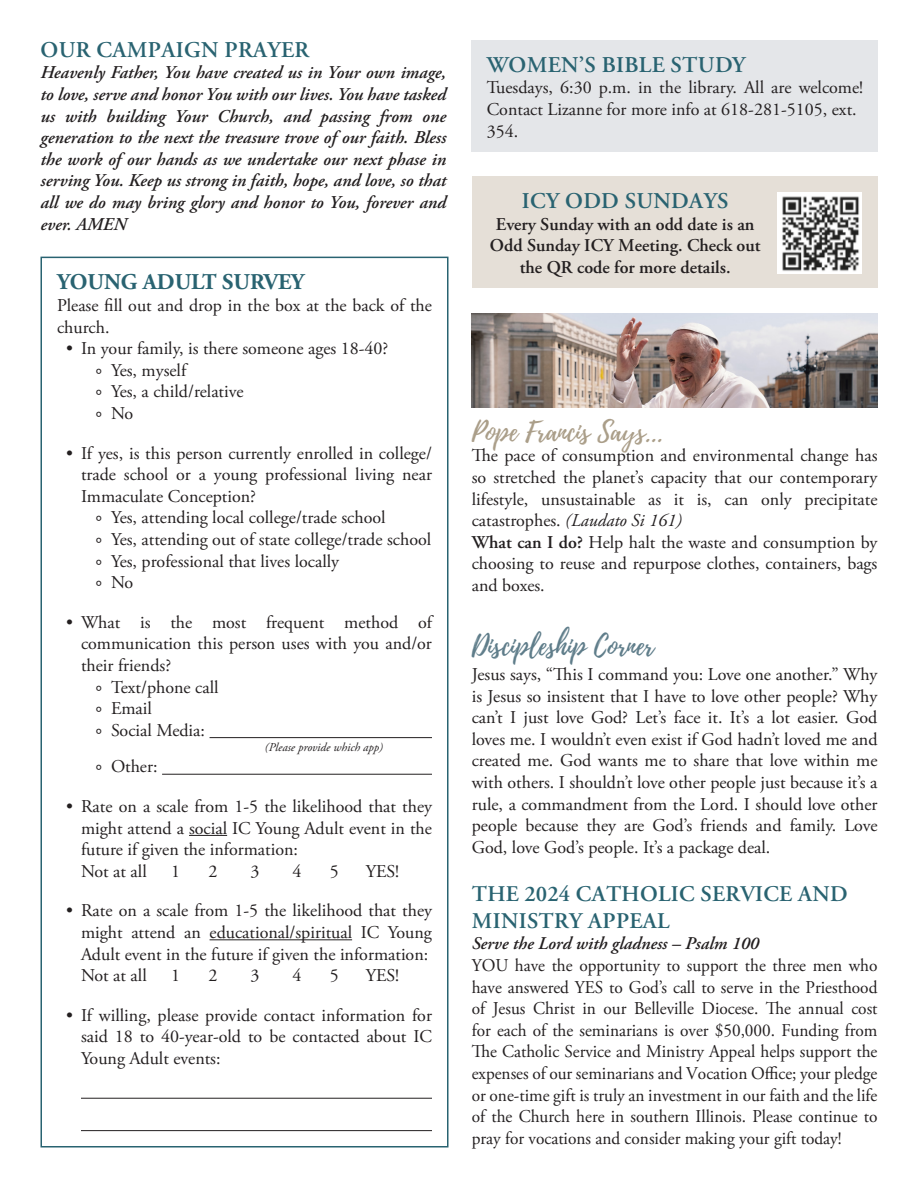
<style>
.page{position:relative;width:918px;height:1188px;background:#fff}
.page>*{position:absolute;margin:0;border:0;box-sizing:border-box;transform-origin:0 0}
.t1{font:27px "Playlist Script";color:#aa9e89}
.t2{font:26.85px "Playlist Script";color:#5f7d8a}
.t3{font:600 22.5px "Adobe Garamond Pro";letter-spacing:.015em;color:#296371}
.t4{font:700 22.5px "Adobe Garamond Pro";color:#296371}
.t5{font:600 22.35px/26.8px "Adobe Garamond Pro";letter-spacing:.015em;color:#296371}
.t6{font:18px/21.6px "Adobe Garamond Pro";color:#231f20;text-align:justify}
.t7{font:18px/21.6px "Adobe Garamond Pro";color:#231f20;text-align:justify;scale:.96 1}
.t8{font:italic 600 18px/21.6px "Adobe Garamond Pro";color:#231f20;text-align:justify}
.t9{font:600 18px/21.6px "Adobe Garamond Pro";color:#231f20;text-align:center}
.t10{font:italic 600 17.85px "Adobe Garamond Pro";color:#231f20}
.t11{font:italic 12px "Adobe Garamond Pro";color:#231f20}
.s1{font-family:"Source Sans 3 VF"}
.s2{font-style:italic}
.s3{font-weight:600}
</style>
<div class="page">
<hr style="left:210px;top:737px;width:222px;height:1px;background:#231f20">
<hr style="left:162px;top:774px;width:270px;height:1px;background:#231f20">
<hr style="left:189px;top:835px;width:38px;height:1px;background:#231f20">
<hr style="left:210px;top:939px;width:142px;height:1px;background:#231f20">
<hr style="left:81px;top:1098px;width:351px;height:1px;background:#231f20">
<hr style="left:81px;top:1130px;width:351px;height:1px;background:#231f20">
<div style="left:40px;top:257px;width:408px;height:891px;border:2px solid #296371"></div>
<div style="left:472px;top:40px;width:406px;height:112px;background:#e4e6e9"></div>
<div style="left:472px;top:177px;width:406px;height:111px;background:#e5dfd7"></div>
<img style="left:777px;top:193px;width:85px;height:81px">
<img style="left:472px;top:313px;width:406px;height:94px">
<p class="t3" style="left:41px;top:37px;width:270px">OUR CAMPAIGN PRAYER</p>
<p class="t8" style="left:40px;top:62px;width:407px">Heavenly Father, You have created us in Your own image, to love, serve and honor You with our lives. You have tasked us with building Your Church, and passing from one generation to the next the treasure trove of our faith. Bless the work of our hands as we undertake our next phase in serving You. Keep us strong in faith, hope, and love, so that all we do may bring glory and honor to You, forever and ever. AMEN</p>
<p class="t4" style="left:57px;top:269px;width:249px">YOUNG ADULT SURVEY</p>
<p class="t6" style="left:57px;top:295px;width:376px">Please fill out and drop in the box at the back of the church.</p>
<p class="t6" style="left:66px;top:338px;width:324px">• In your family, is there someone ages 18-40?</p>
<p class="t6" style="left:96px;top:360px;width:94px"><span class="s1">◦</span> Yes, myself</p>
<p class="t6" style="left:96px;top:382px;width:149px"><span class="s1">◦</span> Yes, a child/relative</p>
<p class="t6" style="left:96px;top:403px;width:39px"><span class="s1">◦</span> No</p>
<p class="t6" style="left:81px;top:443px;width:353px;text-indent:-15px">• If yes, is this person currently enrolled in college/ trade school or a young professional living near Immaculate Conception?</p>
<p class="t6" style="left:96px;top:508px;width:291px"><span class="s1">◦</span> Yes, attending local college/trade school</p>
<p class="t6" style="left:96px;top:529px;width:337px"><span class="s1">◦</span> Yes, attending out of state college/trade school</p>
<p class="t6" style="left:96px;top:551px;width:245px"><span class="s1">◦</span> Yes, professional that lives locally</p>
<p class="t6" style="left:96px;top:572px;width:39px"><span class="s1">◦</span> No</p>
<p class="t6" style="left:81px;top:612px;width:355px;text-indent:-15px">• What is the most frequent method of communication this person uses with you and/or their friends?</p>
<p class="t6" style="left:96px;top:677px;width:124px"><span class="s1">◦</span> Text/phone call</p>
<p class="t6" style="left:96px;top:698px;width:57px"><span class="s1">◦</span> Email</p>
<p class="t6" style="left:96px;top:720px;width:111px"><span class="s1">◦</span> Social Media:</p>
<p class="t11" style="left:265px;top:740px;width:120px">(Please provide which app)</p>
<p class="t6" style="left:96px;top:757px;width:63px"><span class="s1">◦</span> Other:</p>
<p class="t6" style="left:81px;top:796px;width:353px;text-indent:-15px">• Rate on a scale from 1-5 the likelihood that they might attend a social IC Young Adult event in the future if given the information:</p>
<p class="t6" style="left:81px;top:861px;width:67px">Not at all</p>
<p class="t6" style="left:171px;top:861px;width:10px">1</p>
<p class="t6" style="left:208px;top:861px;width:10px">2</p>
<p class="t6" style="left:250px;top:861px;width:10px">3</p>
<p class="t6" style="left:292px;top:861px;width:10px">4</p>
<p class="t6" style="left:330px;top:861px;width:10px">5</p>
<p class="t6" style="left:366px;top:861px;width:35px">YES!</p>
<p class="t6" style="left:81px;top:901px;width:353px;text-indent:-15px">• Rate on a scale from 1-5 the likelihood that they might attend an educational/spiritual IC Young Adult event in the future if given the information:</p>
<p class="t6" style="left:81px;top:965px;width:67px">Not at all</p>
<p class="t6" style="left:171px;top:965px;width:10px">1</p>
<p class="t6" style="left:208px;top:965px;width:10px">2</p>
<p class="t6" style="left:250px;top:965px;width:10px">3</p>
<p class="t6" style="left:292px;top:965px;width:10px">4</p>
<p class="t6" style="left:330px;top:965px;width:10px">5</p>
<p class="t6" style="left:366px;top:965px;width:35px">YES!</p>
<p class="t6" style="left:81px;top:1005px;width:353px;text-indent:-15px">• If willing, please provide contact information for said 18 to 40-year-old to be contacted about IC Young Adult events:</p>
<p class="t3" style="left:487px;top:52px;width:260px">WOMEN’S BIBLE STUDY</p>
<p class="t6" style="left:487px;top:78px;width:378px">Tuesdays, 6:30 p.m. in the library. All are welcome!<br>Contact Lizanne for more info at 618-281-5105, ext.</p>
<p class="t6" style="left:487px;top:121px;width:33px">354.</p>
<p class="t3" style="left:522px;top:188px;width:208px">ICY ODD SUNDAYS</p>
<p class="t9" style="left:490px;top:213px;width:272px">Every Sunday with an odd date is an<br>Odd Sunday ICY Meeting. Check out the QR code for more details.</p>
<p class="t1" style="left:472px;top:412px;width:193px">Pope Francis Says...</p>
<p class="t6" style="left:472px;top:446px;width:407px">The pace of consumption and environmental change has so stretched the planet’s capacity that our contemporary lifestyle, unsustainable as it is, can only precipitate catastrophes. <span class="s2">(Laudato Si 161)</span></p>
<p class="t6" style="left:472px;top:532px;width:407px"><span class="s3">What can I do?</span> Help halt the waste and consumption by choosing to reuse and repurpose clothes, containers, bags and boxes.</p>
<p class="t2" style="left:472px;top:626px;width:184px">Discipleship Corner</p>
<p class="t6" style="left:472px;top:664px;width:407px">Jesus says, “This I command you: Love one another.” Why is Jesus so insistent that I have to love other people? Why can’t I just love God? Let’s face it. It’s a lot easier. God loves me. I wouldn’t even exist if God hadn’t loved me and created me. God wants me to share that love within me with others. I shouldn’t love other people just because it’s a rule, a commandment from the Lord. I should love other people because they are God’s friends and family. Love God, love God’s people. It’s a package deal.</p>
<p class="t5" style="left:472px;top:881px;width:377px">THE 2024 CATHOLIC SERVICE AND<br>MINISTRY APPEAL</p>
<p class="t10" style="left:472px;top:934px;width:289px">Serve the Lord with gladness – Psalm 100</p>
<p class="t7" style="left:472px;top:955px;width:424px">YOU have the opportunity to support the three men who have answered YES to God’s call to serve in the Priesthood of Jesus Christ in our Belleville Diocese. The annual cost for each of the seminarians is over $50,000. Funding from The Catholic Service and Ministry Appeal helps support the expenses of our seminarians and Vocation Office; your pledge or one-time gift is truly an investment in our faith and the life of the Church here in southern Illinois. Please continue to pray for vocations and consider making your gift today!</p>
</div>
